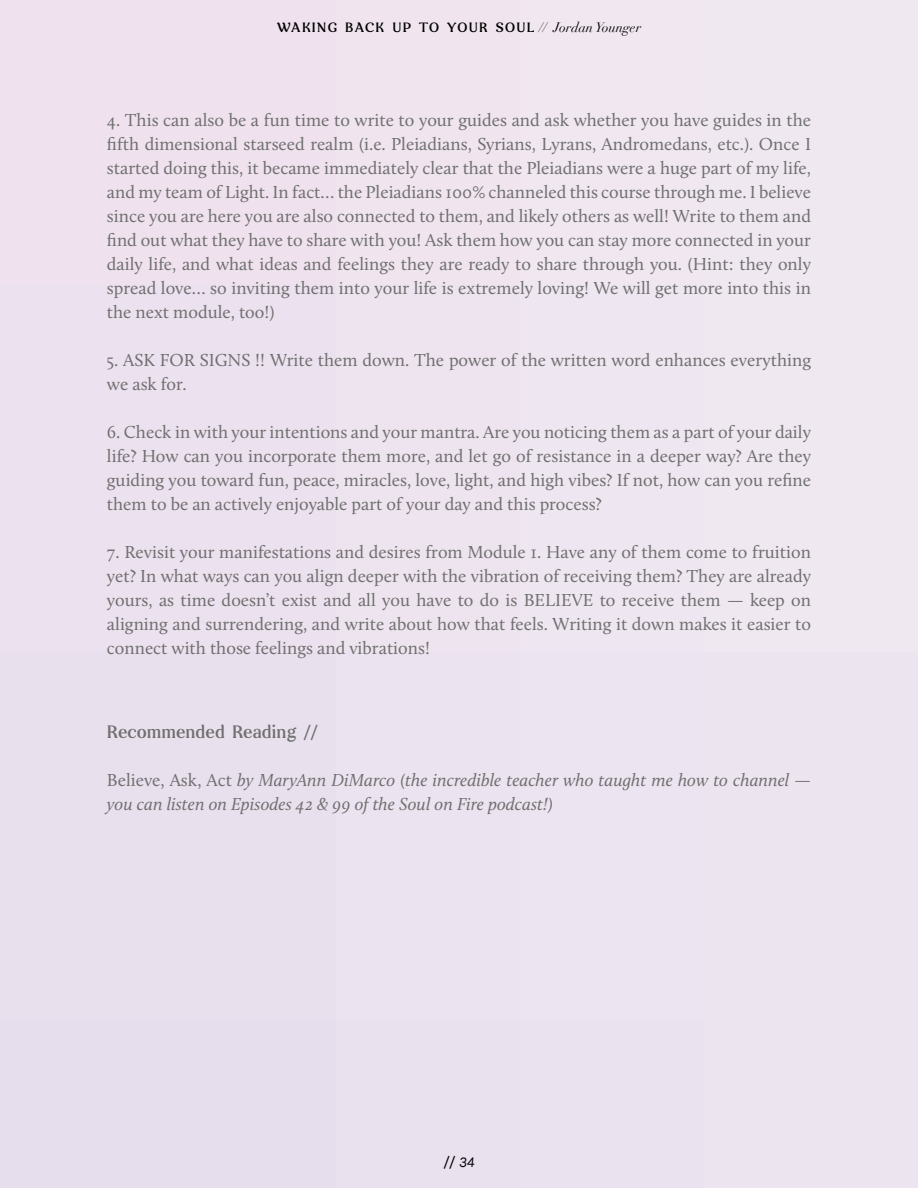
<style>
.page{position:relative;width:918px;height:1188px;background:#ece4ef}
.page>*{position:absolute;margin:0;border:0;box-sizing:border-box;transform-origin:0 0}
.t1{font:18px/24px "Calluna";color:#707070;text-align:justify}
.t2{font:italic 18px/24px "Calluna";color:#707070}
.t3{font:18px "Clarence";color:#707070}
.t4{font:15px "Clarence";color:#000}
.t5{font:13.5px "Clarence";letter-spacing:.1em;color:#000}
.s1{font-family:"Didot";font-style:italic}
.s2{font-style:normal}
.s3{font-family:"Karla";font-style:italic}
</style>
<div class="page">
<p class="t5" style="left:277px;top:19px;width:365px">WAKING BACK UP TO YOUR SOUL <span class="s1">// Jordan Younger</span></p>
<p class="t1" style="left:107px;top:108px;width:706px">4. This can also be a fun time to write to your guides and ask whether you have guides in the fifth dimensional starseed realm (i.e. Pleiadians, Syrians, Lyrans, Andromedans, etc.). Once I started doing this, it became immediately clear that the Pleiadians were a huge part of my life, and my team of Light. In fact… the Pleiadians 100% channeled this course through me. I believe since you are here you are also connected to them, and likely others as well! Write to them and find out what they have to share with you! Ask them how you can stay more connected in your daily life, and what ideas and feelings they are ready to share through you. (Hint: they only spread love… so inviting them into your life is extremely loving! We will get more into this in the next module, too!)</p>
<p class="t1" style="left:107px;top:348px;width:706px">5. ASK FOR SIGNS !! Write them down. The power of the written word enhances everything we ask for.</p>
<p class="t1" style="left:107px;top:420px;width:706px">6. Check in with your intentions and your mantra. Are you noticing them as a part of your daily life? How can you incorporate them more, and let go of resistance in a deeper way? Are they guiding you toward fun, peace, miracles, love, light, and high vibes? If not, how can you refine them to be an actively enjoyable part of your day and this process?</p>
<p class="t1" style="left:107px;top:540px;width:706px">7. Revisit your manifestations and desires from Module 1. Have any of them come to fruition yet? In what ways can you align deeper with the vibration of receiving them? They are already yours, as time doesn’t exist and all you have to do is BELIEVE to receive them — keep on aligning and surrendering, and write about how that feels. Writing it down makes it easier to connect with those feelings and vibrations!</p>
<p class="t3" style="left:107px;top:721px;width:212px">Recommended Reading //</p>
<p class="t2" style="left:107px;top:768px;width:706px"><span class="s2">Believe, Ask, Act</span> by MaryAnn DiMarco (the incredible teacher who taught me how to channel — you can listen on Episodes 42 &amp; 99 of the Soul on Fire podcast!)</p>
<p class="t4" style="left:444px;top:1153px;width:32px">// <span class="s3">34</span></p>
</div>
